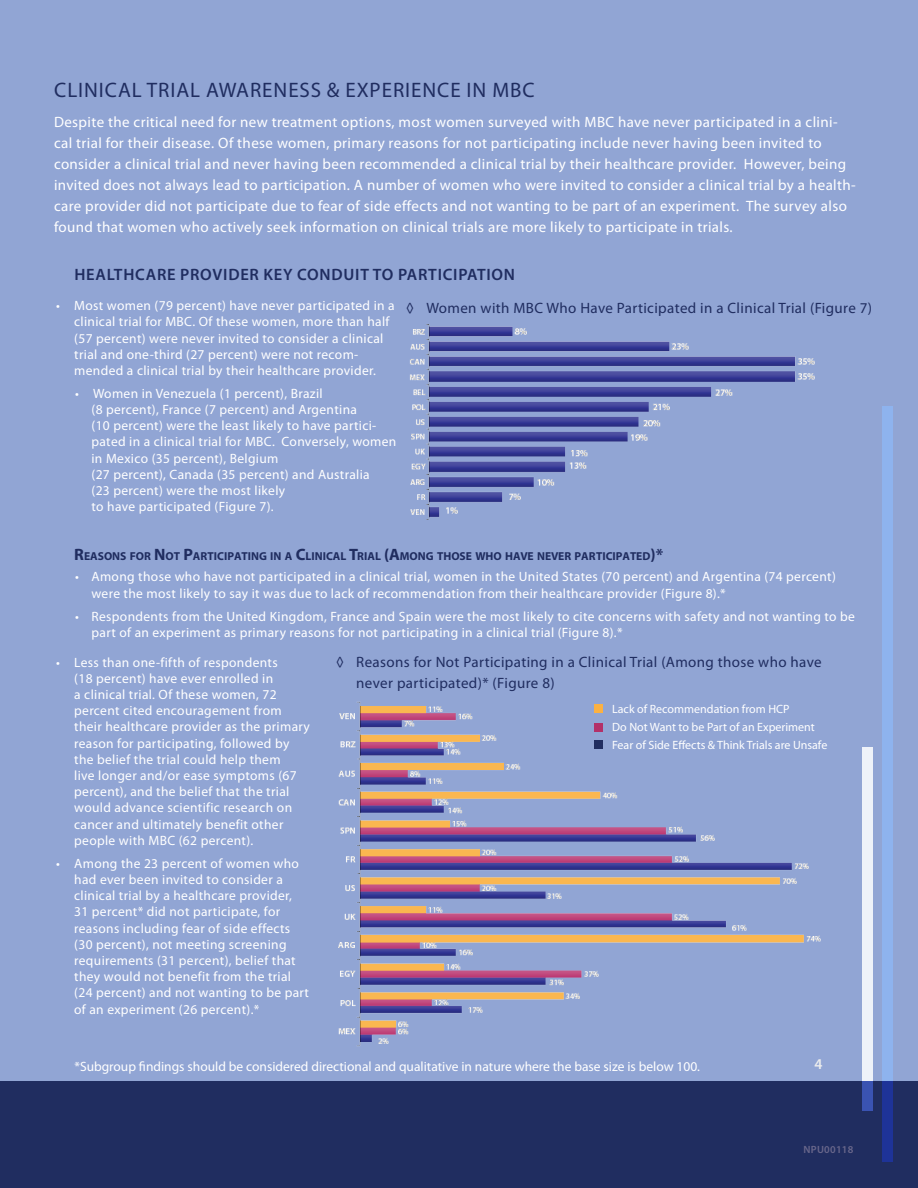
<style>
.page{position:relative;width:918px;height:1188px;background:#91a5d4}
.page>*{position:absolute;margin:0;border:0;box-sizing:border-box;transform-origin:0 0}
.t1{font:21px "Myriad Pro";letter-spacing:.045em;color:#202d60}
.t2{font:600 16.5px "Myriad Pro";letter-spacing:.045em;color:#202d60}
.t3{font:15px/21px "Myriad Pro";letter-spacing:.025em;color:#fff}
.t4{font:15px/21px "Myriad Pro";letter-spacing:.025em;color:#202d60}
.t5{font:600 15px "Myriad Pro";color:#ebeced}
.t6{font:13.5px/16.2px "Myriad Pro";letter-spacing:.025em;color:#fff}
.t7{font:13.5px "Myriad Pro";color:#fff}
.t8{font:12px/18.3px "Myriad Pro";color:#fff}
.t9{font:700 11.55px "Myriad Pro";color:#202d60}
.t10{font:600 10.5px "Myriad Pro";letter-spacing:.025em;color:#69678b}
.s1{font-size:16.5px}
</style>
<div class="page">
<img style="left:410px;top:324px;width:405px;height:196px">
<img style="left:338px;top:701px;width:483px;height:346px">
<div style="left:594px;top:723px;width:8px;height:8px;background:#b33069"></div>
<div style="left:594px;top:741px;width:8px;height:8px;background:#202d60"></div>
<div style="left:594px;top:705px;width:8px;height:8px;background:#fbb142"></div>
<div style="left:0;top:1081px;width:918px;height:106px;background:#202d60"></div>
<svg style="left:882px;top:406px;width:10px;height:756px;background:#82a5e4"></svg>
<svg style="left:862px;top:747px;width:11px;height:364px;background:#dfe4f3"></svg>
<h1 class="t1" style="left:54px;top:77px;width:36px">Clinica</h1>
<h1 class="t1" style="left:132px;top:77px;width:101px">l Trial Awareness</h1>
<h1 class="t1" style="left:327px;top:77px;width:55px">&amp; Experience</h1>
<h1 class="t1" style="left:467px;top:77px;width:70px">in MBC</h1>
<p class="t3" style="left:54px;top:111px;width:803px">Despite the critical need for new treatment options, most women surveyed with MBC have never participated in a clini&shy;cal trial for their disease. Of these women, primary reasons for not participating include never having been invited to consider a clinical trial and never having been recommended a clinical trial by their healthcare provider. However, being invited does not always lead to participation. A number of women who were invited to consider a clinical trial by a health&shy;care provider did not participate due to fear of side effects and not wanting to be part of an experiment. The survey also found that women who actively seek information on clinical trials are more likely to participate in trials.</p>
<p class="t2" style="left:74px;top:264px;width:12px">HEA</p>
<p class="t2" style="left:107px;top:264px;width:40px">LTHCARE</p>
<p class="t2" style="left:180px;top:264px;width:53px">PROVIDER</p>
<p class="t2" style="left:264px;top:264px;width:55px">KEY CONDUIT</p>
<p class="t2" style="left:373px;top:264px;width:44px">TO PARTICIPATION</p>
<p class="t6" style="left:74px;top:297px;width:322px;text-indent:-18px">• Most women (79 percent) have never participated in a clinical trial for MBC. Of these women, more than half (57 percent) were never invited to consider a clinical trial and one-third (27 percent) were not recom&shy;mended a clinical trial by their healthcare provider.</p>
<p class="t6" style="left:92px;top:385px;width:306px;text-indent:-16px">• Women in Venezuela (1 percent), Brazil<br>(8 percent), France (7 percent) and Argentina<br>(10 percent) were the least likely to have partici&shy;pated in a clinical trial for MBC. Conversely, women in Mexico (35 percent), Belgium<br>(27 percent), Canada (35 percent) and Australia<br>(23 percent) were the most likely<br>to have participated (Figure 7).</p>
<p class="t4" style="left:406px;top:297px;width:468px">◊ Women with MBC Who Have Participated in a Clinical Trial (Figure 7)</p>
<p class="t9" style="left:74px;top:548px;width:590px"><span class="s1">R</span>EASONS FOR <span class="s1">N</span> OT <span class="s1">P</span>ARTICIPATING IN A <span class="s1">C</span>LINICAL <span class="s1">T</span>RIAL <span class="s1">(A</span>MONG THOSE WHO HAVE NEVER PARTICIPATED<span class="s1">)*</span></p>
<p class="t6" style="left:92px;top:569px;width:746px;text-indent:-16px">• Among those who have not participated in a clinical trial, women in the United States (70 percent) and Argentina (74 percent) were the most likely to say it was due to lack of recommendation from their healthcare provider (Figure 8).*</p>
<p class="t6" style="left:92px;top:608px;width:765px;text-indent:-16px">• Respondents from the United Kingdom, France and Spain were the most likely to cite concerns with safety and not wanting to be part of an experiment as primary reasons for not participating in a clinical trial (Figure 8).*</p>
<p class="t6" style="left:74px;top:654px;width:237px;text-indent:-18px">• Less than one-fifth of respondents<br>(18 percent) have ever enrolled in<br>a clinical trial. Of these women, 72 percent cited encouragement from their healthcare provider as the primary reason for participating, followed by the belief the trial could help them<br>live longer and/or ease symptoms (67 percent), and the belief that the trial would advance scientific research on cancer and ultimately benefit other people with MBC (62 percent).</p>
<p class="t6" style="left:74px;top:855px;width:236px;text-indent:-18px">• Among the 23 percent of women who had ever been invited to consider a clinical trial by a healthcare provider, 31 percent* did not participate, for reasons including fear of side effects (30 percent), not meeting screening requirements (31 percent), belief that they would not benefit from the trial (24 percent) and not wanting to be part of an experiment (26 percent).*</p>
<p class="t4" style="left:356px;top:652px;width:467px;text-indent:-20px">◊ Reasons for Not Participating in a Clinical Trial (Among those who have never participated)* (Figure 8)</p>
<p class="t8" style="left:612px;top:699px;width:217px">Lack of Recommendation from HCP<br>Do Not Want to be Part of an Experiment<br>Fear of Side Effects &amp; Think Trials are Unsafe</p>
<p class="t7" style="left:74px;top:1058px;width:627px">*Subgroup findings should be considered directional and qualitative in nature where the base size is below 100.</p>
<p class="t5" style="left:815px;top:1054px;width:10px">4</p>
<p class="t10" style="left:804px;top:1143px;width:51px">NPU00118</p>
</div>
